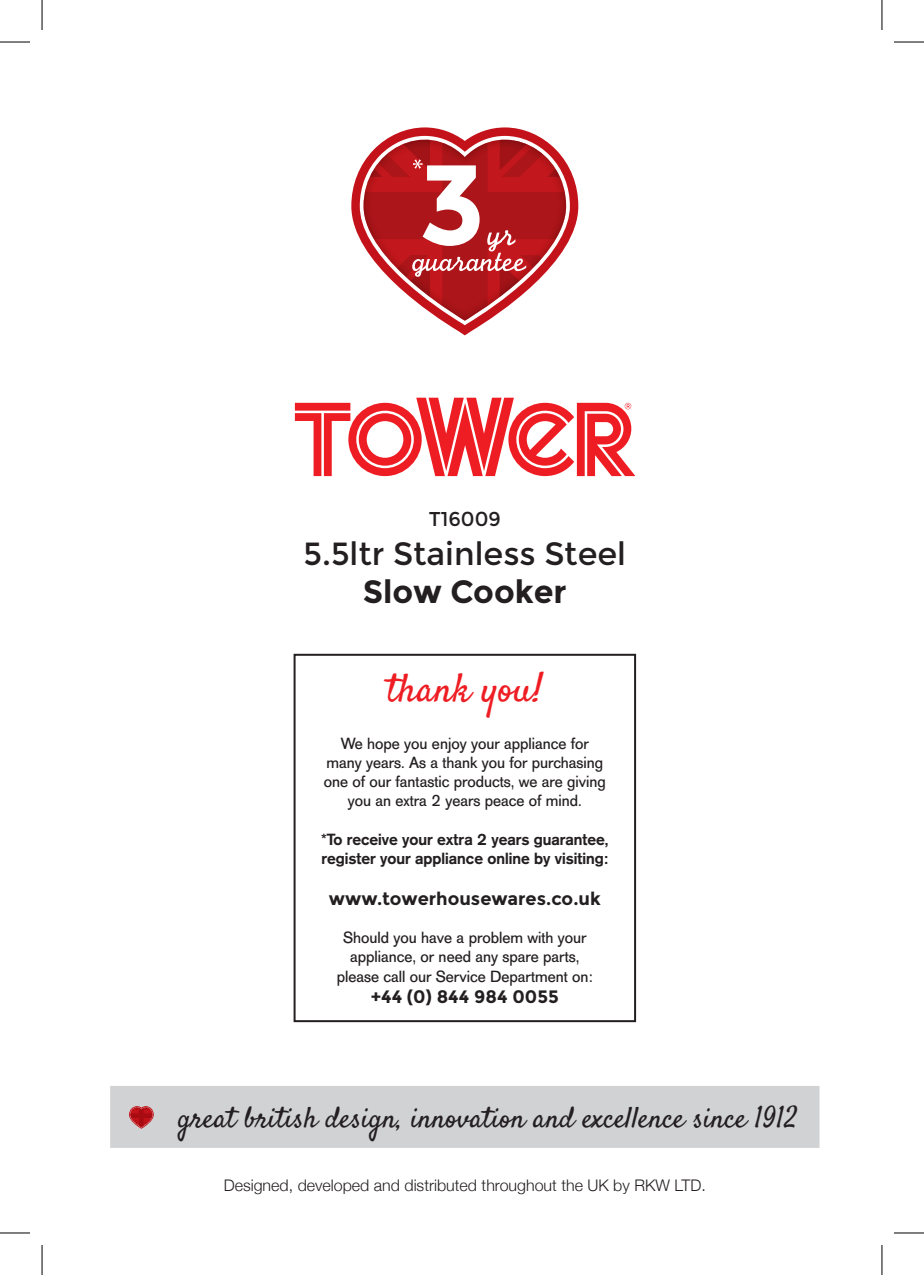
<style>
.page{position:relative;width:924px;height:1275px;background:#fff}
.page>*{position:absolute;margin:0;border:0;box-sizing:border-box;transform-origin:0 0}
.t1{font:40px "Satisfy";color:#ee1d23}
.t2{font:32px "Montserrat";color:#231f20}
.t3{font:700 32px "Montserrat";color:#231f20}
.t4{font:29.4px "Satisfy";color:#231f20}
.t5{font:20px "Montserrat";color:#231f20}
.t6{font:700 18px "Montserrat";color:#231f20}
.t7{font:16px/19.2px "AG Old Face";color:#231f20;text-align:center}
.t8{font:500 16px/19.2px "AG Old Face";color:#231f20}
.t9{font:300 16px "Helvetica Neue";color:#231f20}
</style>
<div class="page">
<svg style="left:351px;top:162px;width:227px;height:173px"></svg>
<svg style="left:363px;top:127px;width:203px;height:194px"></svg>
<div style="left:293px;top:654px;width:342px;height:368px;border:2px solid #231f20"></div>
<div style="left:110px;top:1086px;width:709px;height:62px;background:#d1d2d4"></div>
<img style="left:130px;top:1107px;width:22px;height:20px">
<svg style="left:295px;top:398px;width:340px;height:78px"></svg>
<hr style="left:0;top:42px;width:30px;height:1px;background:#000">
<hr style="left:893px;top:42px;width:30px;height:1px;background:#000">
<hr style="left:0;top:1232px;width:30px;height:1px;background:#000">
<hr style="left:893px;top:1232px;width:30px;height:1px;background:#000">
<hr style="left:42px;top:0;width:1px;height:30px;background:#000">
<hr style="left:42px;top:1245px;width:1px;height:30px;background:#000">
<hr style="left:881px;top:0;width:1px;height:30px;background:#000">
<hr style="left:881px;top:1245px;width:1px;height:30px;background:#000">
<p class="t5" style="left:428px;top:507px;width:73px">T16009</p>
<h2 class="t2" style="left:303px;top:535px;width:324px">5.5ltr Stainless Steel</h2>
<h2 class="t3" style="left:362px;top:573px;width:205px">Slow Cooker</h2>
<h1 class="t1" style="left:386px;top:663px;width:158px">thank you!</h1>
<p class="t7" style="left:323px;top:734px;width:283px">We hope you enjoy your appliance for many years. As a thank you for purchasing one of our fantastic products, we are giving you an extra 2 years peace of mind.</p>
<p class="t8" style="left:321px;top:829px;width:289px">*To receive your extra 2 years guarantee, register your appliance online by visiting:</p>
<p class="t6" style="left:329px;top:887px;width:273px">www.towerhousewares.co.uk</p>
<p class="t7" style="left:336px;top:928px;width:257px">Should you have a problem with your appliance, or need any spare parts, please call our Service Department on:</p>
<p class="t6" style="left:370px;top:986px;width:189px">+44 (0) 844 984 0055</p>
<h3 class="t4" style="left:178px;top:1099px;width:621px">great british design, innovation and excellence since 1912</h3>
<p class="t9" style="left:224px;top:1172px;width:483px">Designed, developed and distributed throughout the UK by RKW LTD.</p>
</div>
